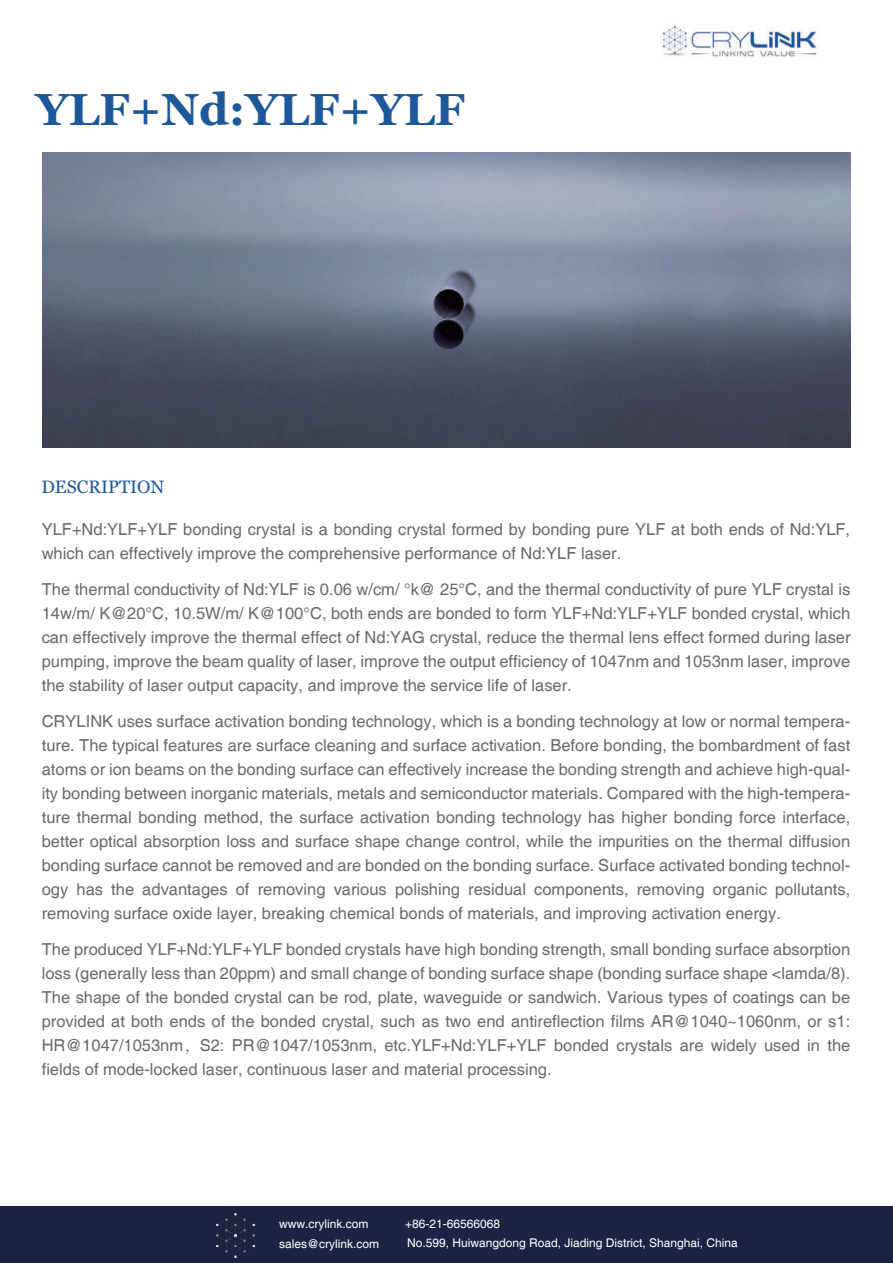
<style>
.page{position:relative;width:893px;height:1263px;background:#fff}
.page>*{position:absolute;margin:0;border:0;box-sizing:border-box;transform-origin:0 0}
.t1{font:700 45px "Georgia";color:#1d589a}
.t2{font:18px "Georgia";color:#1d589a}
.t3{font:16.5px/24px "Helvetica";color:#67696b;text-align:justify}
.t4{font:12px "Helvetica";color:#fff}
.s1{font-family:"Adobe Song Std";font-weight:300}
</style>
<div class="page">
<img style="left:662px;top:25px;width:158px;height:33px">
<div style="left:0;top:1207px;width:893px;height:56px;background:#1d2443"></div>
<img style="left:217px;top:1214px;width:37px;height:43px">
<img style="left:43px;top:153px;width:807px;height:294px">
<h1 class="t1" style="left:36px;top:83px;width:431px">YLF+Nd:YLF+YLF</h1>
<p class="t2" style="left:41px;top:479px;width:124px">DESCRIPTION</p>
<p class="t3" style="left:42px;top:518px;width:810px">YLF+Nd:YLF+YLF bonding crystal is a bonding crystal formed by bonding pure YLF at both ends of Nd:YLF, which can effectively improve the comprehensive performance of Nd:YLF laser.</p>
<p class="t3" style="left:42px;top:578px;width:810px">The thermal conductivity of Nd:YLF is 0.06 w/cm/ °k@ 25°C, and the thermal conductivity of pure YLF crystal is 14w/m/ K@20°C, 10.5W/m/ K@100°C, both ends are bonded to form YLF+Nd:YLF+YLF bonded crystal, which can effectively improve the thermal effect of Nd:YAG crystal, reduce the thermal lens effect formed during laser pumping, improve the beam quality of laser, improve the output efficiency of 1047nm and 1053nm laser, improve the stability of laser output capacity, and improve the service life of laser.</p>
<p class="t3" style="left:42px;top:710px;width:810px">CRYLINK uses surface activation bonding technology, which is a bonding technology at low or normal tempera&shy;ture. The typical features are surface cleaning and surface activation. Before bonding, the bombardment of fast atoms or ion beams on the bonding surface can effectively increase the bonding strength and achieve high-qual&shy;ity bonding between inorganic materials, metals and semiconductor materials. Compared with the high-tempera&shy;ture thermal bonding method, the surface activation bonding technology has higher bonding force interface, better optical absorption loss and surface shape change control, while the impurities on the thermal diffusion bonding surface cannot be removed and are bonded on the bonding surface. Surface activated bonding technol&shy;ogy has the advantages of removing various polishing residual components, removing organic pollutants, removing surface oxide layer, breaking chemical bonds of materials, and improving activation energy.</p>
<p class="t3" style="left:42px;top:938px;width:810px">The produced YLF+Nd:YLF+YLF bonded crystals have high bonding strength, small bonding surface absorption loss (generally less than 20ppm) and small change of bonding surface shape (bonding surface shape &lt;lamda/8).<br>The shape of the bonded crystal can be rod, plate, waveguide or sandwich. Various types of coatings can be provided at both ends of the bonded crystal, such as two end antireflection films AR@1040~1060nm, or s1:<br>HR@1047/1053nm<span class="s1">，</span>S2: PR@1047/1053nm, etc.YLF+Nd:YLF+YLF bonded crystals are widely used in the fields of mode-locked laser, continuous laser and material processing.</p>
<p class="t4" style="left:279px;top:1217px;width:91px">www.crylink.com</p>
<p class="t4" style="left:405px;top:1217px;width:97px">+86-21-66566068</p>
<p class="t4" style="left:279px;top:1237px;width:102px">sales@crylink.com</p>
<p class="t4" style="left:407px;top:1235px;width:332px">No.599, Huiwangdong Road, Jiading District, Shanghai, China</p>
</div>
